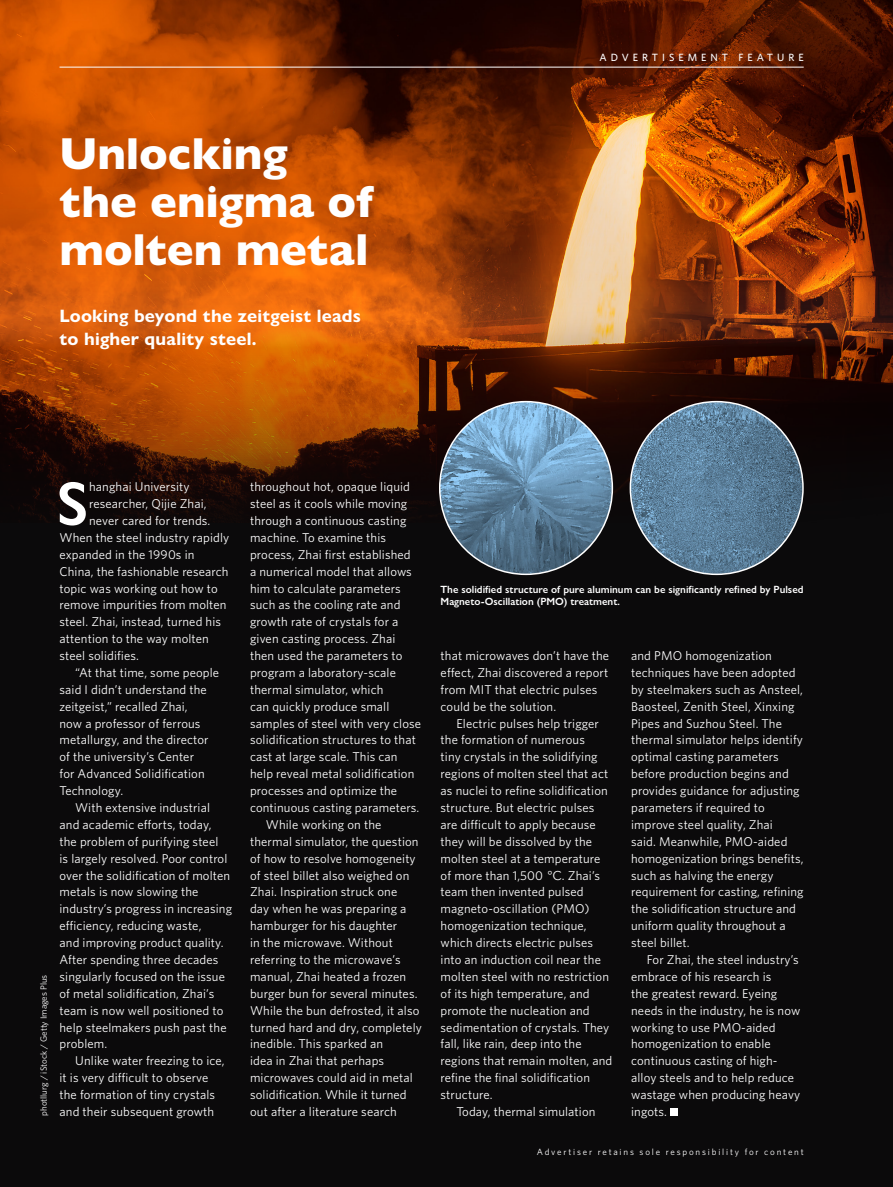
<style>
.page{position:relative;width:893px;height:1187px;background:#fff}
.page>*{position:absolute;margin:0;border:0;box-sizing:border-box;transform-origin:0 0}
.Body{font:600 62.25px "Gill Sans Nova";color:#fff}
.t1{font:800 45px/48px "Gill Sans Nova";color:#fff}
.Standfirst_w__line{font:700 18px/22.5px "Gill Sans Nova";letter-spacing:.01em;color:#fff}
.Body_w__indent{font:12.75px/16.8px "Whitney";letter-spacing:.01em;color:#fff}
.Body-2{font:12.75px "Whitney";letter-spacing:.01em;color:#fff}
.Contact_info{font:600 10.5px/12.8px "Gill Sans Nova";color:#fff}
.t2{font:500 10.5px "Whitney";letter-spacing:.38em;color:#fff}
.t3{font:9px "Whitney";letter-spacing:.195em;color:#fff}
.t4{font:9px "Whitney";color:#fff}
.s1{font-family:"Avenir Next"}
</style>
<div class="page">
<div style="left:0;top:305px;width:893px;height:881px;background:#0b0a0b"></div>
<img style="left:0;top:0;width:893px;height:383px">
<svg style="left:0;top:383px;width:893px;height:193px"></svg>
<div style="left:670px;top:1108px;width:8px;height:7px;background:#fff"></div>
<img style="left:440px;top:401px;width:172px;height:173px;border-radius:86px">
<img style="left:630px;top:401px;width:173px;height:173px;border-radius:86px">
<hr style="left:60px;top:67px;width:744px;height:1px;background:#fff">
<p class="t1" style="left:60px;top:130px;width:315px">Unlocking the enigma of molten metal</p>
<p class="Standfirst_w__line" style="left:60px;top:305px;width:303px">Looking beyond the zeitgeist leads to higher quality steel.</p>
<p class="t2" style="left:599px;top:50px;width:206px">ADVERTISEMENT FEATURE</p>
<p class="t4" style="left:38px;top:1115px;width:143px;rotate:-90deg">photllurg / iStock / Getty Images Plus</p>
<p class="Body" style="left:57px;top:465px;width:33px">S</p>
<p class="Body-2" style="left:89px;top:478px;width:102px">hanghai University</p>
<p class="Body-2" style="left:89px;top:495px;width:119px">researcher, Qijie Zhai,</p>
<p class="Body-2" style="left:89px;top:512px;width:123px">never cared for trends.</p>
<p class="Body-2" style="left:60px;top:529px;width:171px">When the steel industry rapidly</p>
<p class="Body-2" style="left:60px;top:546px;width:136px">expanded in the 1990s in</p>
<p class="Body-2" style="left:60px;top:562px;width:171px">China, the fashionable research</p>
<p class="Body-2" style="left:60px;top:579px;width:160px">topic was working out how to</p>
<p class="Body-2" style="left:60px;top:596px;width:169px">remove impurities from molten</p>
<p class="Body-2" style="left:60px;top:613px;width:163px">steel. Zhai, instead, turned his</p>
<p class="Body-2" style="left:60px;top:630px;width:151px">attention to the way molten</p>
<p class="Body-2" style="left:60px;top:647px;width:81px">steel solidifies.</p>
<p class="Body_w__indent" style="left:60px;top:663px;width:161px;text-indent:16px">“At that time, some people said I didn’t understand the zeitgeist,” recalled Zhai,<br>now a professor of ferrous metallurgy, and the director of the university’s Center<br>for Advanced Solidification<br>Technology.</p>
<p class="Body_w__indent" style="left:60px;top:798px;width:174px;text-indent:16px">With extensive industrial and academic efforts, today, the problem of purifying steel<br>is largely resolved. Poor control over the solidification of molten metals is now slowing the industry’s progress in increasing efficiency, reducing waste,<br>and improving product quality.<br>After spending three decades singularly focused on the issue of metal solidification, Zhai’s team is now well positioned to help steelmakers push past the problem.</p>
<p class="Body_w__indent" style="left:60px;top:1052px;width:167px;text-indent:16px">Unlike water freezing to ice, it is very difficult to observe the formation of tiny crystals and their subsequent growth</p>
<p class="Body_w__indent" style="left:250px;top:478px;width:173px">throughout hot, opaque liquid steel as it cools while moving through a continuous casting machine. To examine this process, Zhai first established<br>a numerical model that allows him to calculate parameters such as the cooling rate and growth rate of crystals for a given casting process. Zhai then used the parameters to program a laboratory-scale thermal simulator, which<br>can quickly produce small samples of steel with very close solidification structures to that cast at large scale. This can help reveal metal solidification processes and optimize the continuous casting parameters.</p>
<p class="Body_w__indent" style="left:250px;top:815px;width:173px;text-indent:16px">While working on the thermal simulator, the question of how to resolve homogeneity of steel billet also weighed on<br>Zhai. Inspiration struck one<br>day when he was preparing a hamburger for his daughter<br>in the microwave. Without referring to the microwave’s manual, Zhai heated a frozen burger bun for several minutes.<br>While the bun defrosted, it also turned hard and dry, completely inedible. This sparked an<br>idea in Zhai that perhaps microwaves could aid in metal solidification. While it turned out after a literature search</p>
<p class="Contact_info" style="left:441px;top:582px;width:364px">The solidified structure of pure aluminum can be significantly refined by Pulsed<br>Magneto-Oscillation (PMO) treatment.</p>
<p class="Body_w__indent" style="left:441px;top:647px;width:170px">that microwaves don’t have the effect, Zhai discovered a report from MIT that electric pulses could be the solution.</p>
<p class="Body_w__indent" style="left:441px;top:714px;width:173px;text-indent:16px">Electric pulses help trigger the formation of numerous<br>tiny crystals in the solidifying regions of molten steel that act as nuclei to refine solidification structure. But electric pulses are difficult to apply because they will be dissolved by the molten steel at a temperature of more than 1,500 <span class="s1">℃</span>. Zhai’s team then invented pulsed magneto-oscillation (PMO) homogenization technique, which directs electric pulses into an induction coil near the molten steel with no restriction of its high temperature, and promote the nucleation and sedimentation of crystals. They fall, like rain, deep into the regions that remain molten, and refine the final solidification structure.</p>
<p class="Body_w__indent" style="left:456px;top:1102px;width:141px">Today, thermal simulation</p>
<p class="Body_w__indent" style="left:631px;top:647px;width:174px">and PMO homogenization techniques have been adopted by steelmakers such as Ansteel,<br>Baosteel, Zenith Steel, Xinxing<br>Pipes and Suzhou Steel. The thermal simulator helps identify optimal casting parameters before production begins and provides guidance for adjusting parameters if required to improve steel quality, Zhai<br>said. Meanwhile, PMO-aided homogenization brings benefits, such as halving the energy requirement for casting, refining the solidification structure and uniform quality throughout a steel billet.</p>
<p class="Body_w__indent" style="left:631px;top:950px;width:171px;text-indent:16px">For Zhai, the steel industry’s embrace of his research is<br>the greatest reward. Eyeing needs in the industry, he is now working to use PMO-aided homogenization to enable continuous casting of high&shy;alloy steels and to help reduce wastage when producing heavy ingots.</p>
<p class="t3" style="left:537px;top:1145px;width:268px">Advertiser retains sole responsibility for content</p>
</div>
